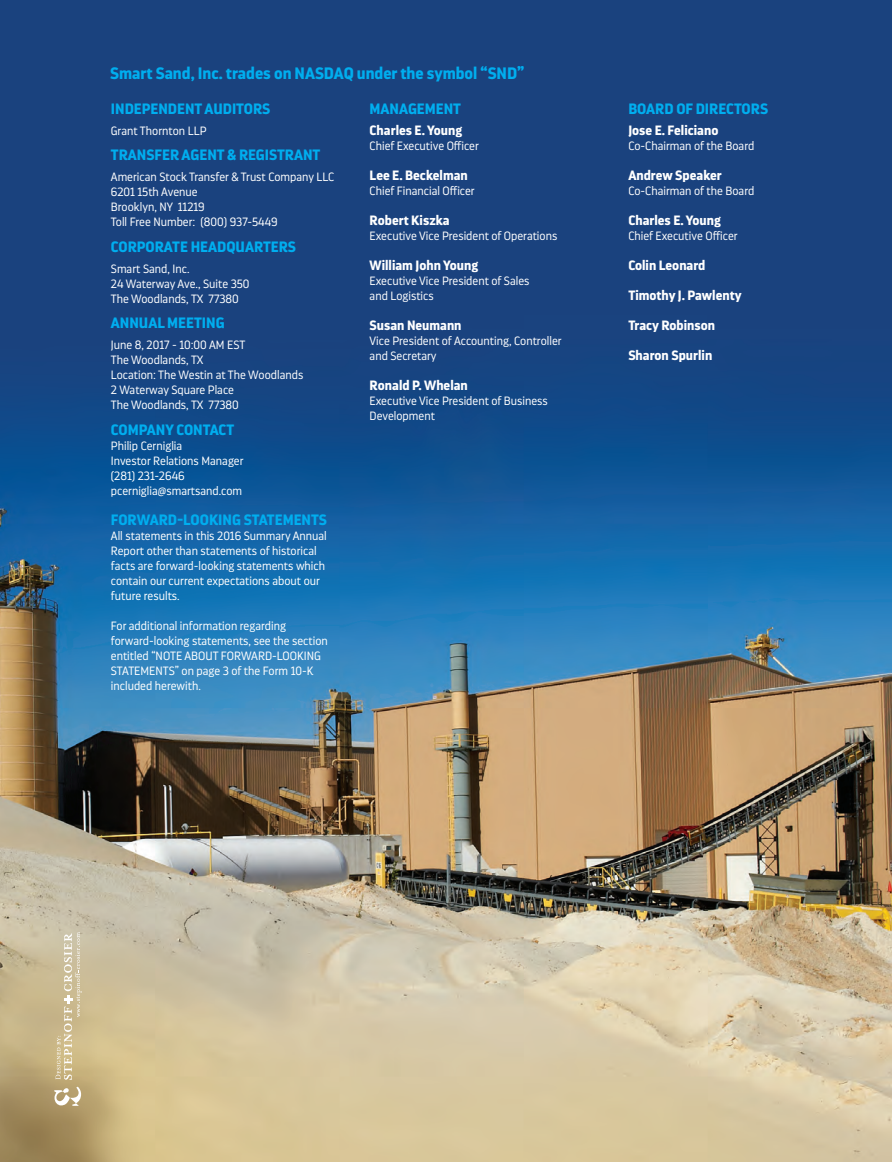
<style>
.page{position:relative;width:892px;height:1162px;background:#fff}
.page>*{position:absolute;margin:0;border:0;box-sizing:border-box;transform-origin:0 0}
.t1{font:700 16.5px "Darwin Pro";color:#00aeef}
.t2{font:700 15px "Darwin Pro";color:#00aeef}
.t3{font:700 13.5px "Darwin Pro";color:#fff}
.t4{font:300 12px/15px "Darwin Pro";color:#fff}
</style>
<div class="page">
<img style="left:0;top:0;width:891px;height:1161px">
<svg style="left:54px;top:1086px;width:27px;height:19px"></svg>
<svg style="left:56px;top:931px;width:26px;height:148px;background:#d1c39f"></svg>
<p class="t1" style="left:110px;top:62px;width:415px">Smart Sand, Inc. trades on NASDAQ under the symbol “SND”</p>
<p class="t2" style="left:111px;top:98px;width:161px">INDEPENDENT AUDITORS</p>
<p class="t4" style="left:111px;top:123px;width:97px">Grant Thornton LLP</p>
<p class="t2" style="left:111px;top:144px;width:211px">TRANSFER AGENT &amp; REGISTRANT</p>
<p class="t4" style="left:111px;top:169px;width:225px">American Stock Transfer &amp; Trust Company LLC</p>
<p class="t4" style="left:111px;top:184px;width:88px">6201 15th Avenue</p>
<p class="t4" style="left:111px;top:199px;width:95px">Brooklyn, NY 11219</p>
<p class="t4" style="left:111px;top:214px;width:168px">Toll Free Number: (800) 937-5449</p>
<p class="t2" style="left:111px;top:236px;width:186px">CORPORATE HEADQUARTERS</p>
<p class="t4" style="left:111px;top:261px;width:80px">Smart Sand, Inc.</p>
<p class="t4" style="left:111px;top:276px;width:140px">24 Waterway Ave., Suite 350</p>
<p class="t4" style="left:111px;top:291px;width:129px">The Woodlands, TX 77380</p>
<p class="t2" style="left:111px;top:312px;width:115px">ANNUAL MEETING</p>
<p class="t4" style="left:111px;top:337px;width:136px">June 8, 2017 - 10:00 AM EST</p>
<p class="t4" style="left:111px;top:352px;width:94px">The Woodlands, TX</p>
<p class="t4" style="left:111px;top:367px;width:194px">Location: The Westin at The Woodlands</p>
<p class="t4" style="left:111px;top:382px;width:124px">2 Waterway Square Place</p>
<p class="t4" style="left:111px;top:397px;width:129px">The Woodlands, TX 77380</p>
<p class="t2" style="left:111px;top:419px;width:125px">COMPANY CONTACT</p>
<p class="t4" style="left:111px;top:438px;width:73px">Philip Cerniglia</p>
<p class="t4" style="left:111px;top:453px;width:134px">Investor Relations Manager</p>
<p class="t4" style="left:111px;top:468px;width:75px">(281) 231-2646</p>
<p class="t4" style="left:111px;top:483px;width:133px">pcerniglia@smartsand.com</p>
<p class="t2" style="left:111px;top:509px;width:217px">FORWARD-LOOKING STATEMENTS</p>
<p class="t4" style="left:111px;top:528px;width:217px">All statements in this 2016 Summary Annual Report other than statements of historical facts are forward-looking statements which contain our current expectations about our future results.</p>
<p class="t4" style="left:111px;top:618px;width:218px">For additional information regarding forward-looking statements, see the section entitled “NOTE ABOUT FORWARD-LOOKING STATEMENTS” on page 3 of the Form 10-K included herewith.</p>
<p class="t2" style="left:369px;top:98px;width:93px">MANAGEMENT</p>
<p class="t3" style="left:369px;top:120px;width:94px">Charles E. Young</p>
<p class="t4" style="left:369px;top:138px;width:111px">Chief Executive Officer</p>
<p class="t3" style="left:369px;top:165px;width:100px">Lee E. Beckelman</p>
<p class="t4" style="left:369px;top:183px;width:107px">Chief Financial Officer</p>
<p class="t3" style="left:369px;top:210px;width:81px">Robert Kiszka</p>
<p class="t4" style="left:369px;top:228px;width:189px">Executive Vice President of Operations</p>
<p class="t3" style="left:369px;top:255px;width:110px">William John Young</p>
<p class="t4" style="left:369px;top:273px;width:161px">Executive Vice President of Sales and Logistics</p>
<p class="t3" style="left:369px;top:315px;width:93px">Susan Neumann</p>
<p class="t4" style="left:369px;top:333px;width:193px">Vice President of Accounting, Controller and Secretary</p>
<p class="t3" style="left:369px;top:375px;width:100px">Ronald P. Whelan</p>
<p class="t4" style="left:369px;top:393px;width:180px">Executive Vice President of Business<br>Development</p>
<p class="t2" style="left:628px;top:98px;width:141px">BOARD OF DIRECTORS</p>
<p class="t3" style="left:628px;top:120px;width:91px">Jose E. Feliciano</p>
<p class="t4" style="left:628px;top:138px;width:127px">Co-Chairman of the Board</p>
<p class="t3" style="left:628px;top:165px;width:95px">Andrew Speaker</p>
<p class="t4" style="left:628px;top:183px;width:127px">Co-Chairman of the Board</p>
<p class="t3" style="left:628px;top:210px;width:94px">Charles E. Young</p>
<p class="t4" style="left:628px;top:228px;width:111px">Chief Executive Officer</p>
<p class="t3" style="left:628px;top:255px;width:79px">Colin Leonard</p>
<p class="t3" style="left:628px;top:285px;width:115px">Timothy J. Pawlenty</p>
<p class="t3" style="left:628px;top:315px;width:88px">Tracy Robinson</p>
<p class="t3" style="left:628px;top:345px;width:85px">Sharon Spurlin</p>
</div>
